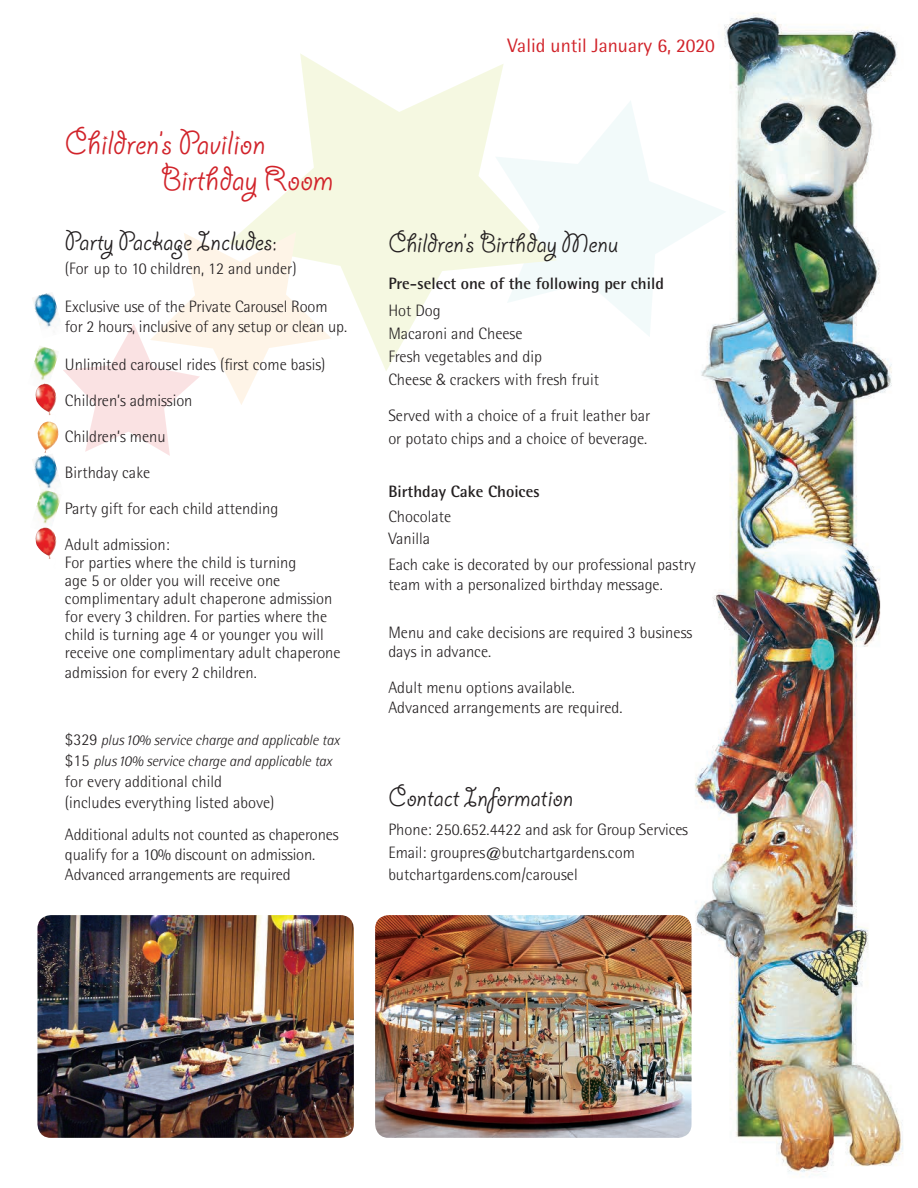
<style>
.page{position:relative;width:918px;height:1188px;background:#fff}
.page>*{position:absolute;margin:0;border:0;box-sizing:border-box;transform-origin:0 0}
.t1{font:37.5px/36px "Giddyup Std";color:#d1232a}
.t2{font:30px "Giddyup Std";color:#231f20}
.t3{font:19.5px "Rotis Semi Sans";color:#d1232a}
.t4{font:300 16.5px/19.8px "Rotis Semi Sans";color:#231f20}
.t5{font:700 16.5px "Rotis Semi Sans";color:#231f20}
.t6{font:italic 300 15px/21px "Rotis Semi Sans";letter-spacing:-.01em;color:#231f20}
.s1{font-style:normal;font-size:16.5px}
.s2{font-family:"Formata"}
</style>
<div class="page">
<img style="left:695px;top:13px;width:208px;height:1164px">
<svg style="left:557px;top:100px;width:169px;height:237px"></svg>
<svg style="left:241px;top:54px;width:316px;height:317px"></svg>
<svg style="left:63px;top:232px;width:269px;height:224px"></svg>
<img style="left:33px;top:346px;width:25px;height:38px">
<img style="left:375px;top:915px;width:317px;height:223px">
<img style="left:37px;top:915px;width:317px;height:223px">
<img style="left:36px;top:384px;width:20px;height:38px">
<img style="left:38px;top:422px;width:21px;height:31px">
<img style="left:32px;top:292px;width:32px;height:46px">
<img style="left:32px;top:453px;width:32px;height:36px">
<img style="left:36px;top:489px;width:24px;height:39px">
<img style="left:36px;top:528px;width:20px;height:31px">
<h1 class="t1" style="left:161px;top:126px;width:174px;text-indent:-96px">Children’s Pavilion<br>Birthday Room</h1>
<h2 class="t2" style="left:65px;top:225px;width:213px">Party Package Includes:</h2>
<p class="t4" style="left:65px;top:258px;width:233px">(For up to 10 children, 12 and under)</p>
<p class="t4" style="left:65px;top:297px;width:284px">Exclusive use of the Private Carousel Room for 2 hours, inclusive of any setup or clean up.</p>
<p class="t4" style="left:65px;top:346px;width:262px;line-height:36px">Unlimited carousel rides (first come basis)<br>Children’s admission<br>Children’s menu<br>Birthday cake<br>Party gift for each child attending<br>Adult admission:</p>
<p class="t4" style="left:65px;top:553px;width:277px;line-height:18px">For parties where the child is turning<br>age 5 or older you will receive one complimentary adult chaperone admission for every 3 children. For parties where the child is turning age 4 or younger you will receive one complimentary adult chaperone</p>
<p class="t4" style="left:65px;top:662px;width:193px">admission for every 2 children.</p>
<p class="t6" style="left:65px;top:730px;width:276px"><span class="s1">$329</span> plus 10% service charge and applicable tax <span class="s1">$15</span> plus 10% service charge and applicable tax</p>
<p class="t4" style="left:65px;top:771px;width:211px;line-height:21px">for every additional child (includes everything listed above)</p>
<p class="t4" style="left:65px;top:825px;width:275px">Additional adults not counted as chaperones qualify for a 10% discount on admission.<br>Advanced arrangements are required</p>
<p class="t3" style="left:508px;top:34px;width:209px">Valid until January 6, 2020</p>
<h2 class="t2" style="left:388px;top:227px;width:231px">Children’s Birthday Menu</h2>
<p class="t5" style="left:388px;top:273px;width:277px">Pre-select one of the following per child</p>
<p class="t4" style="left:388px;top:299px;width:212px;line-height:22.8px">Hot Dog<br>Macaroni and Cheese<br>Fresh vegetables and dip<br>Cheese <span class="s2">&amp;</span> crackers with fresh fruit</p>
<p class="t4" style="left:388px;top:404px;width:264px;line-height:22.8px">Served with a choice of a fruit leather bar or potato chips and a choice of beverage.</p>
<p class="t5" style="left:388px;top:481px;width:153px">Birthday Cake Choices</p>
<p class="t4" style="left:388px;top:505px;width:64px;line-height:22.8px">Chocolate<br>Vanilla</p>
<p class="t4" style="left:388px;top:554px;width:309px">Each cake is decorated by our professional pastry team with a personalized birthday message.</p>
<p class="t4" style="left:388px;top:622px;width:305px">Menu and cake decisions are required 3 business days in advance.</p>
<p class="t4" style="left:388px;top:678px;width:236px">Adult menu options available.<br>Advanced arrangements are required.</p>
<h2 class="t2" style="left:388px;top:781px;width:186px">Contact Information</h2>
<p class="t4" style="left:388px;top:818px;width:301px;line-height:22.5px">Phone: 250.652.4422 and ask for Group Services<br>Email: groupres@butchartgardens.com butchartgardens.com/carousel</p>
</div>
